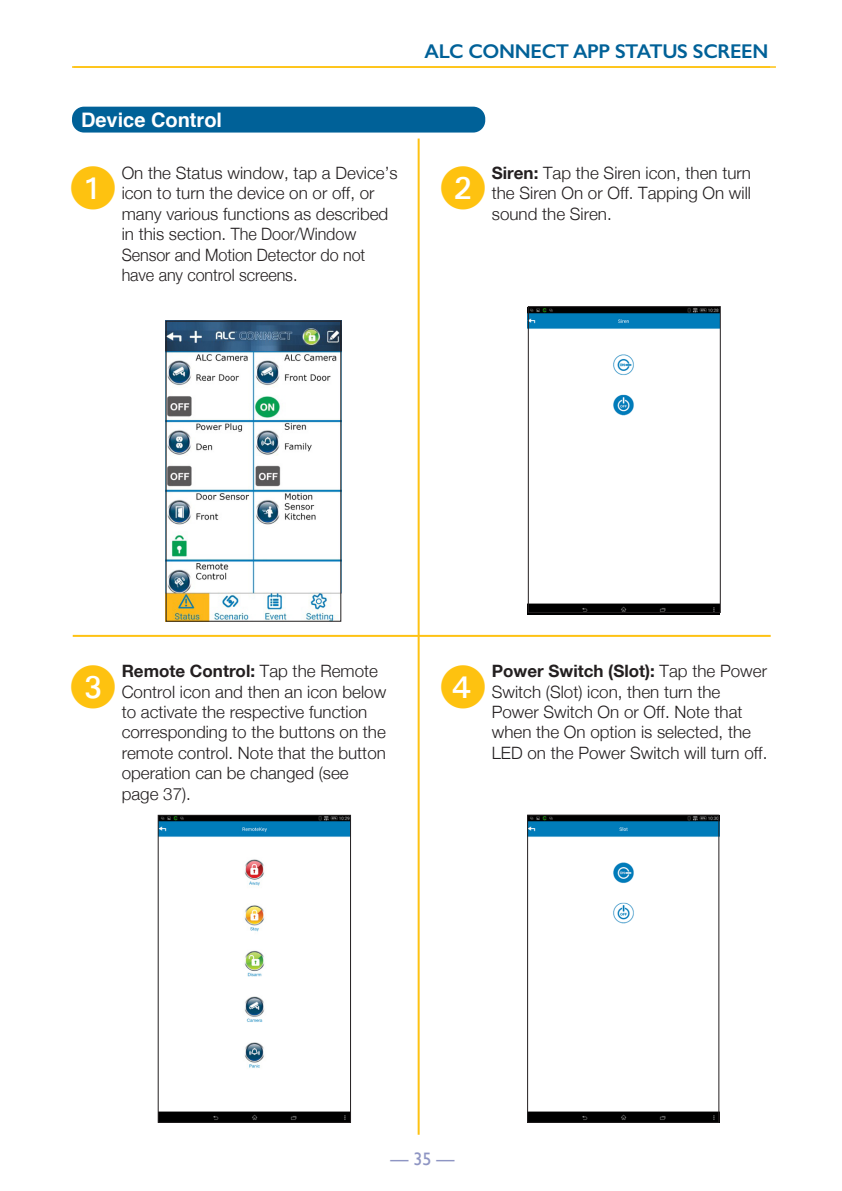
<style>
.page{position:relative;width:842px;height:1191px;background:#fff}
.page>*{position:absolute;margin:0;border:0;box-sizing:border-box;transform-origin:0 0}
.t1{font:44.6px "Deco Numbers LH Circle";color:#fec210}
.boxed_subhead{font:600 20px "Gill Sans";letter-spacing:-.015em;color:#006198}
.t2{font:700 20px "Helvetica";color:#fff}
.t3{font:18px "Gill Sans";color:#8e95c3}
.t4{font:300 17px/20.4px "Helvetica Neue LT Std";color:#231f20}
.s1{font-weight:700}
</style>
<div class="page">
<hr style="left:72px;top:66px;width:704px;height:2px;background:#fec210">
<div style="left:72px;top:107px;width:413px;height:26px;background:#006198;border-radius:12px"></div>
<hr style="left:73px;top:635px;width:698px;height:2px;background:#fec213">
<hr style="left:418px;top:138px;width:2px;height:498px;background:#fec213">
<hr style="left:418px;top:637px;width:2px;height:497px;background:#fec213">
<img style="left:528px;top:308px;width:192px;height:306px">
<img style="left:529px;top:815px;width:191px;height:307px">
<img style="left:160px;top:817px;width:189px;height:303px">
<div style="left:528px;top:306px;width:193px;height:307px;border:1px solid #231f20"></div>
<div style="left:158px;top:815px;width:193px;height:307px;border:1px solid #231f20"></div>
<div style="left:527px;top:814px;width:192px;height:308px;border:1px solid #231f20"></div>
<img style="left:168px;top:321px;width:174px;height:300px">
<div style="left:166px;top:321px;width:175px;height:301px;border:1px solid #231f20"></div>
<p class="t2" style="left:81px;top:104px;width:143px">Device Control</p>
<p class="t1" style="left:71px;top:166px;width:46px">U</p>
<p class="t4" style="left:122px;top:162px;width:277px">On the Status window, tap a Device’s icon to turn the device on or off, or many various functions as described in this section. The Door/Window Sensor and Motion Detector do not have any control screens.</p>
<p class="boxed_subhead" style="left:424px;top:39px;width:345px">ALC CONNECT APP STATUS SCREEN</p>
<p class="t1" style="left:441px;top:166px;width:46px">V</p>
<p class="t4" style="left:492px;top:162px;width:261px;text-align:justify"><span class="s1">Siren:</span> Tap the Siren icon, then turn the Siren On or Off. Tapping On will sound the Siren.</p>
<p class="t1" style="left:71px;top:664px;width:46px">W</p>
<p class="t4" style="left:122px;top:660px;width:266px"><span class="s1">Remote Control:</span> Tap the Remote<br>Control icon and then an icon below to activate the respective function corresponding to the buttons on the remote control. Note that the button operation can be changed (see page 37).</p>
<p class="t1" style="left:441px;top:664px;width:46px">X</p>
<p class="t4" style="left:492px;top:660px;width:277px"><span class="s1">Power Switch (Slot):</span> Tap the Power Switch (Slot) icon, then turn the Power Switch On or Off. Note that when the On option is selected, the LED on the Power Switch will turn off.</p>
<p class="t3" style="left:390px;top:1148px;width:66px">— 35 —</p>
</div>
